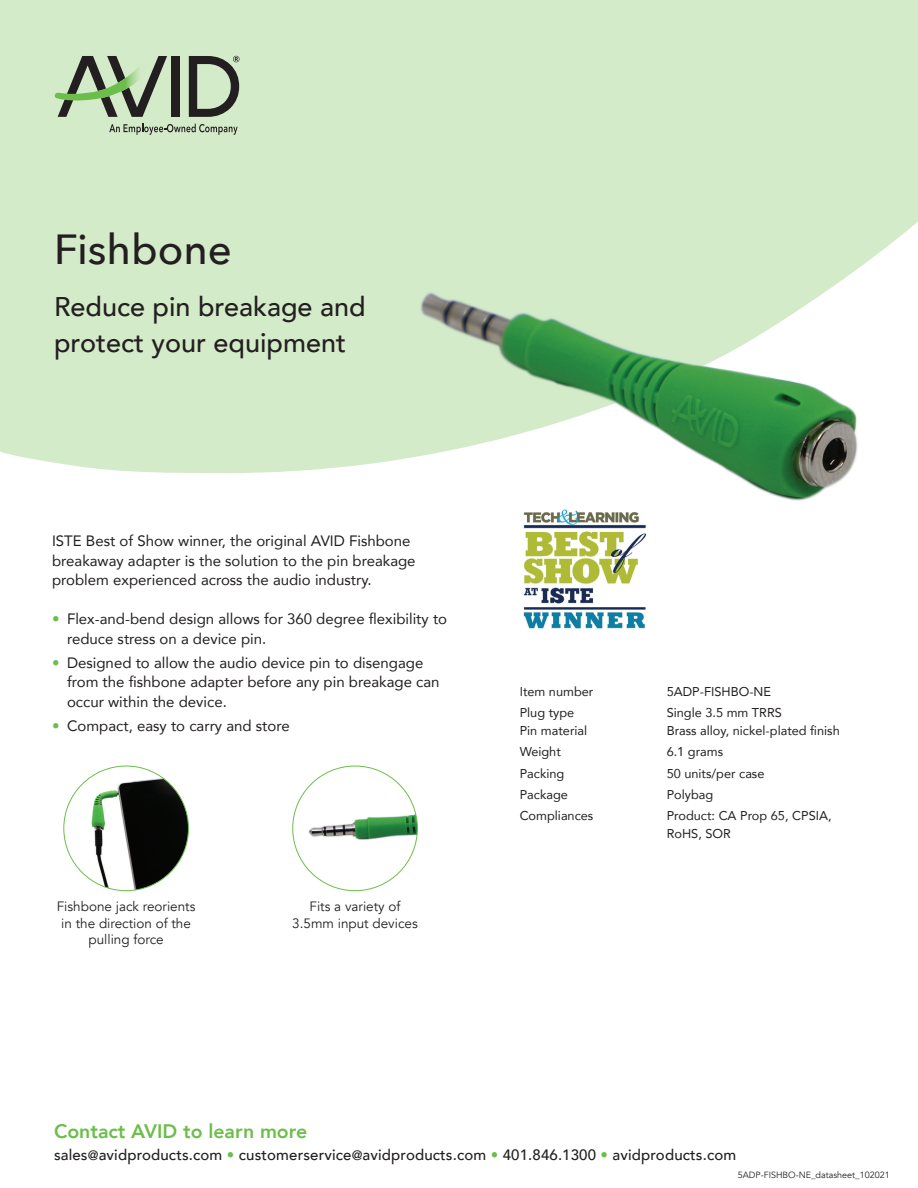
<style>
.page{position:relative;width:918px;height:1188px;background:#fff}
.page>*{position:absolute;margin:0;border:0;box-sizing:border-box;transform-origin:0 0}
.t1{font:500 42px "Avenir Next";color:#231f20}
.t2{font:500 27px/36px "Avenir";color:#231f20}
.t3{font:800 19.5px "Avenir";color:#6cbe4b}
.t4{font:15px/19.5px "Avenir";color:#231f20}
.t5{font:500 15px "Avenir";letter-spacing:.01em;color:#231f20}
.t6{font:13.5px/16.2px "Avenir";color:#231f20;text-align:center}
.t7{font:12.75px/18px "Avenir";color:#231f20}
.t8{font:9px "Avenir";color:#231f20}
.s1{color:#6cbe4b}
.s2{font-size:13.5px}
</style>
<div class="page">
<div style="left:0;top:0;width:918px;height:473px;background:#d3ebc9"></div>
<svg style="left:109px;top:124px;width:129px;height:11px"></svg>
<div style="left:172px;top:56px;width:8px;height:61px;background:#231f20"></div>
<svg style="left:55px;top:56px;width:112px;height:61px"></svg>
<svg style="left:189px;top:56px;width:50px;height:61px"></svg>
<img style="left:392px;top:258px;width:498px;height:243px">
<img style="left:64px;top:766px;width:124px;height:125px;border-radius:62px">
<img style="left:523px;top:509px;width:124px;height:120px">
<img style="left:293px;top:766px;width:124px;height:125px;border-radius:62px">
<h1 class="t1" style="left:54px;top:214px;width:179px">Fishbone</h1>
<h2 class="t2" style="left:54px;top:287px;width:313px">Reduce pin breakage and protect your equipment</h2>
<p class="t4" style="left:52px;top:531px;width:365px">ISTE Best of Show winner, the original AVID Fishbone breakaway adapter is the solution to the pin breakage problem experienced across the audio industry.</p>
<p class="t4" style="left:67px;top:609px;width:382px;text-indent:-15px"><span class="s1">•</span> Flex-and-bend design allows for 360 degree flexibility to reduce stress on a device pin.</p>
<p class="t4" style="left:67px;top:652px;width:374px;text-indent:-15px"><span class="s1">•</span> Designed to allow the audio device pin to disengage from the fishbone adapter before any pin breakage can occur within the device.</p>
<p class="t4" style="left:52px;top:715px;width:239px"><span class="s1">•</span> Compact, easy to carry and store</p>
<p class="t6" style="left:57px;top:899px;width:140px">Fishbone jack reorients in the direction of the pulling force</p>
<p class="t6" style="left:292px;top:899px;width:127px">Fits a variety of<br>3.5mm input devices</p>
<p class="t7" style="left:520px;top:682px;width:75px">Item number</p>
<p class="t7" style="left:667px;top:682px;width:106px">5ADP-FISHBO-NE</p>
<p class="t7" style="left:520px;top:703px;width:56px">Plug type</p>
<p class="t7" style="left:667px;top:703px;width:117px">Single 3.5 mm TRRS</p>
<p class="t7" style="left:520px;top:721px;width:69px">Pin material</p>
<p class="t7" style="left:667px;top:721px;width:175px">Brass alloy, nickel-plated finish</p>
<p class="t7" style="left:520px;top:743px;width:43px">Weight</p>
<p class="t7" style="left:667px;top:743px;width:58px">6.1 grams</p>
<p class="t7" style="left:520px;top:764px;width:46px">Packing</p>
<p class="t7" style="left:667px;top:764px;width:99px">50 units/per case</p>
<p class="t7" style="left:520px;top:785px;width:50px">Package</p>
<p class="t7" style="left:667px;top:785px;width:48px">Polybag</p>
<p class="t7" style="left:520px;top:806px;width:75px">Compliances</p>
<p class="t7" style="left:667px;top:806px;width:166px">Product: CA Prop 65, CPSIA,<br>RoHS, SOR</p>
<h3 class="t3" style="left:54px;top:1116px;width:255px">Contact AVID to learn more</h3>
<p class="t5" style="left:54px;top:1142px;width:684px">sales<span class="s2">@</span>avidproducts.com <span class="s1">•</span> customerservice<span class="s2">@</span>avidproducts.com <span class="s1">•</span> 401.846.1300 <span class="s1">•</span> avidproducts.com</p>
<p class="t8" style="left:738px;top:1170px;width:154px">5ADP-FISHBO-NE_datasheet_102021</p>
</div>
